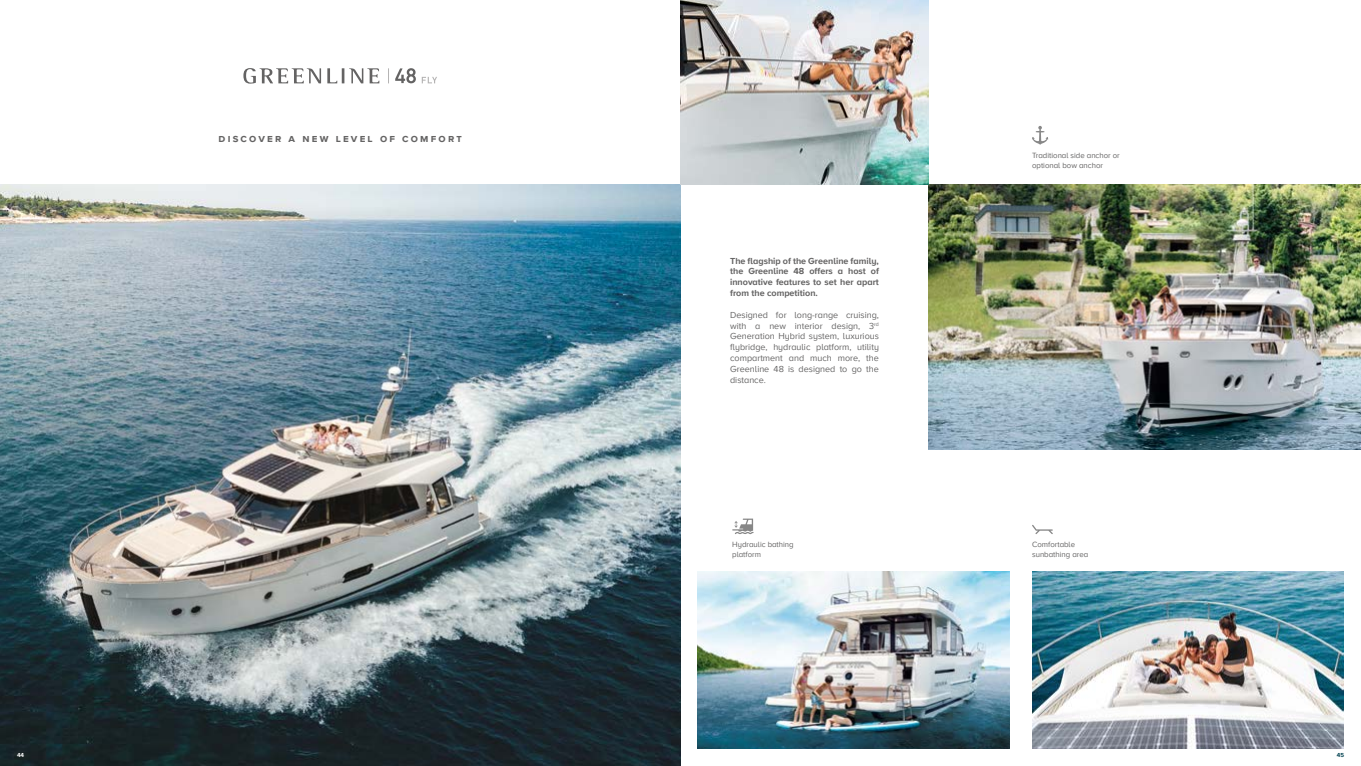
<style>
.page{position:relative;width:1361px;height:766px;background:#fff}
.page>*{position:absolute;margin:0;border:0;box-sizing:border-box;transform-origin:0 0}
.t1{font:700 11px "Proxima Nova A";color:#646363}
.t2{font:9px/10.8px "Proxima Nova A";color:#646363;text-align:justify}
.t3{font:700 9px/10.8px "Proxima Nova A";color:#646363;text-align:justify}
.t4{font:7.8px/10px "Proxima Nova A";color:#646363}
.t5{font:700 6px "Proxima Nova A";color:#fff}
.t6{font:700 6px "Proxima Nova A";color:#034251}
</style>
<div class="page">
<img style="left:0;top:184px;width:680px;height:581px">
<svg style="left:422px;top:77px;width:15px;height:6px"></svg>
<svg style="left:243px;top:68px;width:78px;height:16px"></svg>
<svg style="left:327px;top:68px;width:52px;height:15px"></svg>
<svg style="left:388px;top:68px;width:1px;height:15px"></svg>
<svg style="left:395px;top:68px;width:21px;height:15px"></svg>
<img style="left:697px;top:571px;width:312px;height:177px">
<img style="left:1032px;top:571px;width:312px;height:177px">
<img style="left:928px;top:184px;width:433px;height:265px">
<img style="left:680px;top:0;width:248px;height:184px">
<svg style="left:1032px;top:525px;width:21px;height:9px"></svg>
<svg style="left:732px;top:518px;width:21px;height:16px"></svg>
<svg style="left:1032px;top:126px;width:16px;height:19px"></svg>
<p class="t1" style="left:219px;top:130px;width:245px">discover a new level of comfort</p>
<p class="t3" style="left:730px;top:255px;width:150px">The flagship of the Greenline family, the Greenline 48 offers a host of innovative features to set her apart from the competition.</p>
<p class="t2" style="left:730px;top:309px;width:150px">Designed for long-range cruising, with a new interior design, 3<sup>rd </sup>Generation Hybrid system, luxurious flybridge, hydraulic platform, utility compartment and much more, the Greenline 48 is designed to go the distance.</p>
<p class="t4" style="left:732px;top:539px;width:63px">Hydraulic bathing platform</p>
<p class="t4" style="left:1032px;top:150px;width:89px">Traditional side anchor or optional bow anchor</p>
<p class="t4" style="left:1032px;top:539px;width:58px">Comfortable sunbathing area</p>
<p class="t5" style="left:17px;top:749px;width:9px">44</p>
<p class="t6" style="left:1336px;top:749px;width:9px">45</p>
</div>
